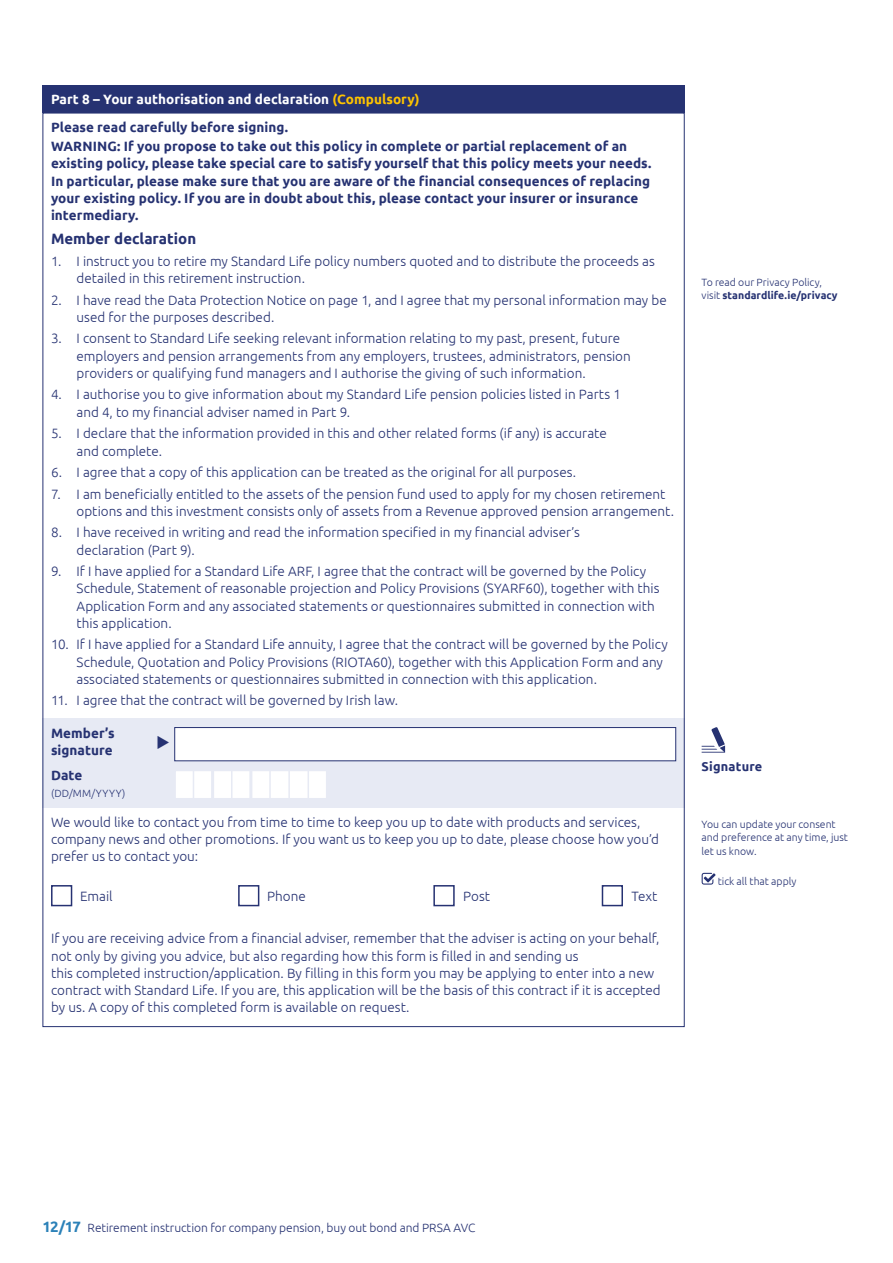
<style>
.page{position:relative;width:893px;height:1263px;background:#fff}
.page>*{position:absolute;margin:0;border:0;box-sizing:border-box;transform-origin:0 0}
.t1{font:700 15px "Ubuntu";color:#263272}
.t2{font:300 13.5px/17.2px "Ubuntu";color:#263272}
.t3{font:700 13.5px/17.2px "Ubuntu";letter-spacing:.005em;color:#263272}
.t4{font:700 13.5px/27.6px "Ubuntu";letter-spacing:.005em;color:#fff}
.t5{font:700 12.75px "Ubuntu";letter-spacing:.015em;color:#263272}
.t6{font:300 12px "Ubuntu";letter-spacing:-.005em;color:#263272}
.t7{font:300 10.5px/13.5px "Ubuntu";color:#263272}
.s1{color:#fdc300}
.s2{color:#263272}
.s3{font-weight:700}
.s4{font-weight:700;font-size:15px;color:#2b81b8}
</style>
<div class="page">
<div style="left:43px;top:719px;width:642px;height:89px;background:#e7eaf4"></div>
<div style="left:43px;top:85px;width:642px;height:28px;background:#263272"></div>
<div style="left:174px;top:727px;width:502px;height:34px;background:#fff;border:1px solid #263272"></div>
<div style="left:174px;top:770px;width:153px;height:29px;background:#fff;border:2px solid #e7eaf4"></div>
<svg style="left:308px;top:770px;width:1px;height:29px"></svg>
<hr style="left:288px;top:770px;width:2px;height:29px;background:#e7eaf4">
<hr style="left:269px;top:770px;width:2px;height:29px;background:#e7eaf4">
<hr style="left:249px;top:770px;width:3px;height:29px;background:#e7eaf4">
<svg style="left:231px;top:770px;width:1px;height:29px"></svg>
<hr style="left:211px;top:770px;width:3px;height:29px;background:#e7eaf4">
<svg style="left:193px;top:770px;width:1px;height:29px"></svg>
<div style="left:238px;top:885px;width:21px;height:21px;border:2px solid #263272"></div>
<div style="left:51px;top:885px;width:21px;height:21px;border:2px solid #263272"></div>
<div style="left:433px;top:885px;width:22px;height:21px;border:2px solid #263272"></div>
<div style="left:602px;top:885px;width:21px;height:21px;border:2px solid #263272"></div>
<svg style="left:702px;top:873px;width:13px;height:12px"></svg>
<svg style="left:702px;top:727px;width:23px;height:26px"></svg>
<p class="t4" style="left:51px;top:85px;width:370px">Part 8 – Your authorisation and declaration <span class="s1">(Compulsory)<br></span><span class="s2">Please read carefully before signing.</span></p>
<p class="t3" style="left:51px;top:137px;width:602px">WARNING: If you propose to take out this policy in complete or partial replacement of an existing policy, please take special care to satisfy yourself that this policy meets your needs.<br>In particular, please make sure that you are aware of the financial consequences of replacing your existing policy. If you are in doubt about this, please contact your insurer or insurance intermediary.</p>
<p class="t1" style="left:51px;top:230px;width:147px">Member declaration</p>
<p class="t2" style="left:77px;top:252px;width:580px;text-indent:-26px">1. I instruct you to retire my Standard Life policy numbers quoted and to distribute the proceeds as detailed in this retirement instruction.</p>
<p class="t2" style="left:77px;top:291px;width:592px;text-indent:-26px">2. I have read the Data Protection Notice on page 1, and I agree that my personal information may be used for the purposes described.</p>
<p class="t2" style="left:77px;top:330px;width:556px;text-indent:-26px">3. I consent to Standard Life seeking relevant information relating to my past, present, future employers and pension arrangements from any employers, trustees, administrators, pension providers or qualifying fund managers and I authorise the giving of such information.</p>
<p class="t2" style="left:77px;top:386px;width:546px;text-indent:-26px">4. I authorise you to give information about my Standard Life pension policies listed in Parts 1 and 4, to my financial adviser named in Part 9.</p>
<p class="t2" style="left:77px;top:424px;width:532px;text-indent:-26px">5. I declare that the information provided in this and other related forms (if any) is accurate and complete.</p>
<p class="t2" style="left:51px;top:463px;width:527px">6. I agree that a copy of this application can be treated as the original for all purposes.</p>
<p class="t2" style="left:77px;top:485px;width:599px;text-indent:-26px">7. I am beneficially entitled to the assets of the pension fund used to apply for my chosen retirement options and this investment consists only of assets from a Revenue approved pension arrangement.</p>
<p class="t2" style="left:77px;top:523px;width:505px;text-indent:-26px">8. I have received in writing and read the information specified in my financial adviser’s declaration (Part 9).</p>
<p class="t2" style="left:77px;top:562px;width:584px;text-indent:-26px">9. If I have applied for a Standard Life ARF, I agree that the contract will be governed by the Policy Schedule, Statement of reasonable projection and Policy Provisions (SYARF60), together with this Application Form and any associated statements or questionnaires submitted in connection with this application.</p>
<p class="t2" style="left:77px;top:635px;width:593px;text-indent:-26px">10. If I have applied for a Standard Life annuity, I agree that the contract will be governed by the Policy<br>Schedule, Quotation and Policy Provisions (RIOTA60), together with this Application Form and any associated statements or questionnaires submitted in connection with this application.</p>
<p class="t2" style="left:51px;top:691px;width:348px">11. I agree that the contract will be governed by Irish law.</p>
<p class="t3" style="left:51px;top:724px;width:65px">Member’s signature</p>
<p class="t3" style="left:51px;top:766px;width:33px">Date</p>
<p class="t7" style="left:51px;top:787px;width:76px">(DD/MM/YYYY)</p>
<p class="t2" style="left:51px;top:813px;width:610px">We would like to contact you from time to time to keep you up to date with products and services, company news and other promotions. If you want us to keep you up to date, please choose how you’d prefer us to contact you:</p>
<p class="t2" style="left:80px;top:887px;width:34px">Email</p>
<p class="t2" style="left:267px;top:887px;width:40px">Phone</p>
<p class="t2" style="left:463px;top:887px;width:28px">Post</p>
<p class="t2" style="left:631px;top:887px;width:27px">Text</p>
<p class="t2" style="left:51px;top:929px;width:611px">If you are receiving advice from a financial adviser, remember that the adviser is acting on your behalf, not only by giving you advice, but also regarding how this form is filled in and sending us<br>this completed instruction/application. By filling in this form you may be applying to enter into a new contract with Standard Life. If you are, this application will be the basis of this contract if it is accepted by us. A copy of this completed form is available on request.</p>
<p class="t7" style="left:702px;top:275px;width:138px">To read our Privacy Policy, visit <span class="s3">standardlife.ie/privacy</span></p>
<p class="t5" style="left:702px;top:758px;width:62px">Signature</p>
<p class="t7" style="left:702px;top:817px;width:148px">You can update your consent and preference at any time, just let us know.</p>
<p class="t7" style="left:718px;top:874px;width:80px">tick all that apply</p>
<p class="t6" style="left:43px;top:1220px;width:434px"><span class="s4">12/17</span> Retirement instruction for company pension, buy out bond and PRSA AVC</p>
</div>
